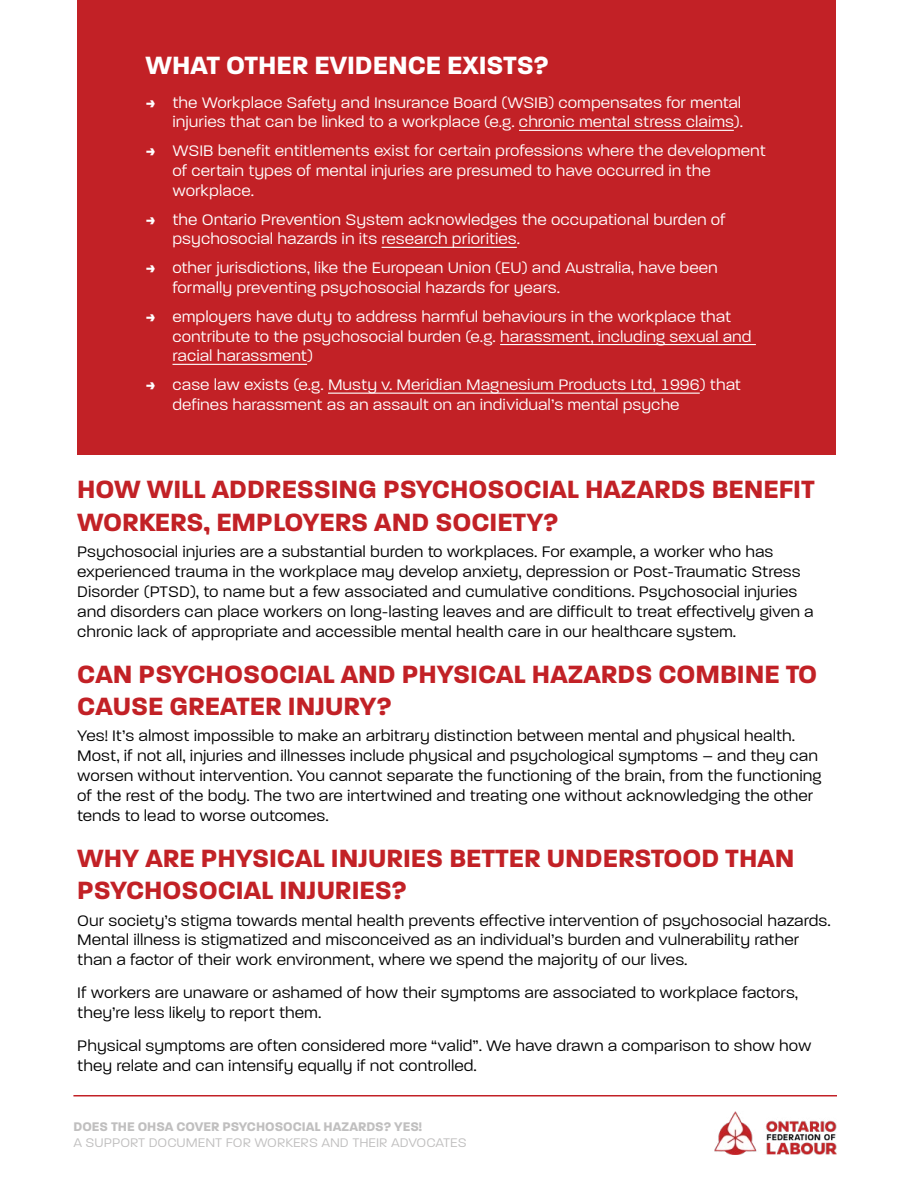
<style>
.page{position:relative;width:918px;height:1188px;background:#fff}
.page>*{position:absolute;margin:0;border:0;box-sizing:border-box;transform-origin:0 0}
.t1{font:700 27px/32.4px "Paralucent";color:#c22126}
.t2{font:700 27px "Paralucent";color:#fff}
.t3{font:16.5px/19.8px "Paralucent Text";color:#000}
.t4{font:16.5px/19.8px "Paralucent Text";color:#fff}
.t5{font:13.5px "Paralucent Text";color:#c0bfbf}
.t6{font:700 13.5px "Paralucent";color:#c0bfbf}
.s1{font-family:"Paralucent";font-weight:700}
</style>
<div class="page">
<img style="left:714px;top:1111px;width:123px;height:44px">
<div style="left:77px;top:0;width:759px;height:454px;background:#c22126"></div>
<hr style="left:519px;top:130px;width:215px;height:1px;background:#fff">
<hr style="left:382px;top:247px;width:135px;height:1px;background:#fff">
<hr style="left:500px;top:344px;width:256px;height:1px;background:#fff">
<hr style="left:172px;top:364px;width:135px;height:1px;background:#fff">
<hr style="left:328px;top:393px;width:372px;height:1px;background:#fff">
<hr style="left:73px;top:1095px;width:764px;height:1px;background:#c22126">
<h1 class="t2" style="left:146px;top:49px;width:405px">WHAT OTHER EVIDENCE EXISTS?</h1>
<p class="t4" style="left:145px;top:92px;width:599px;text-align:right"><span class="s1">→</span> the Workplace Safety and Insurance Board (WSIB) compensates for mental injuries that can be linked to a workplace (e.g. chronic mental stress claims).</p>
<p class="t4" style="left:172px;top:141px;width:595px;text-indent:-27px"><span class="s1">→</span> WSIB benefit entitlements exist for certain professions where the development of certain types of mental injuries are presumed to have occurred in the workplace.</p>
<p class="t4" style="left:172px;top:209px;width:555px;text-indent:-27px"><span class="s1">→</span> the Ontario Prevention System acknowledges the occupational burden of psychosocial hazards in its research priorities.</p>
<p class="t4" style="left:172px;top:258px;width:547px;text-indent:-27px"><span class="s1">→</span> other jurisdictions, like the European Union (EU) and Australia, have been formally preventing psychosocial hazards for years.</p>
<p class="t4" style="left:172px;top:306px;width:581px;text-indent:-27px"><span class="s1">→</span> employers have duty to address harmful behaviours in the workplace that contribute to the psychosocial burden (e.g. harassment, including sexual and racial harassment)</p>
<p class="t4" style="left:172px;top:375px;width:570px;text-indent:-27px"><span class="s1">→</span> case law exists (e.g. Musty v. Meridian Magnesium Products Ltd, 1996) that defines harassment as an assault on an individual’s mental psyche</p>
<h1 class="t1" style="left:77px;top:473px;width:739px">HOW WILL ADDRESSING PSYCHOSOCIAL HAZARDS BENEFIT<br>WORKERS, EMPLOYERS AND SOCIETY?</h1>
<p class="t3" style="left:77px;top:542px;width:738px">Psychosocial injuries are a substantial burden to workplaces. For example, a worker who has experienced trauma in the workplace may develop anxiety, depression or Post-Traumatic Stress Disorder (PTSD), to name but a few associated and cumulative conditions. Psychosocial injuries and disorders can place workers on long-lasting leaves and are difficult to treat effectively given a chronic lack of appropriate and accessible mental health care in our healthcare system.</p>
<h1 class="t1" style="left:77px;top:658px;width:742px">CAN PSYCHOSOCIAL AND PHYSICAL HAZARDS COMBINE TO<br>CAUSE GREATER INJURY?</h1>
<p class="t3" style="left:77px;top:726px;width:746px">Yes! It’s almost impossible to make an arbitrary distinction between mental and physical health.<br>Most, if not all, injuries and illnesses include physical and psychological symptoms – and they can worsen without intervention. You cannot separate the functioning of the brain, from the functioning of the rest of the body. The two are intertwined and treating one without acknowledging the other tends to lead to worse outcomes.</p>
<h1 class="t1" style="left:77px;top:842px;width:719px">WHY ARE PHYSICAL INJURIES BETTER UNDERSTOOD THAN<br>PSYCHOSOCIAL INJURIES?</h1>
<p class="t3" style="left:77px;top:910px;width:755px">Our society’s stigma towards mental health prevents effective intervention of psychosocial hazards.<br>Mental illness is stigmatized and misconceived as an individual’s burden and vulnerability rather than a factor of their work environment, where we spend the majority of our lives.</p>
<p class="t3" style="left:77px;top:983px;width:723px">If workers are unaware or ashamed of how their symptoms are associated to workplace factors, they’re less likely to report them.</p>
<p class="t3" style="left:77px;top:1036px;width:736px">Physical symptoms are often considered more “valid”. We have drawn a comparison to show how they relate and can intensify equally if not controlled.</p>
<p class="t6" style="left:74px;top:1118px;width:350px">DOES THE OHSA COVER PSYCHOSOCIAL HAZARDS? YES!</p>
<p class="t5" style="left:74px;top:1135px;width:395px">A SUPPORT DOCUMENT FOR WORKERS AND THEIR ADVOCATES</p>
</div>
